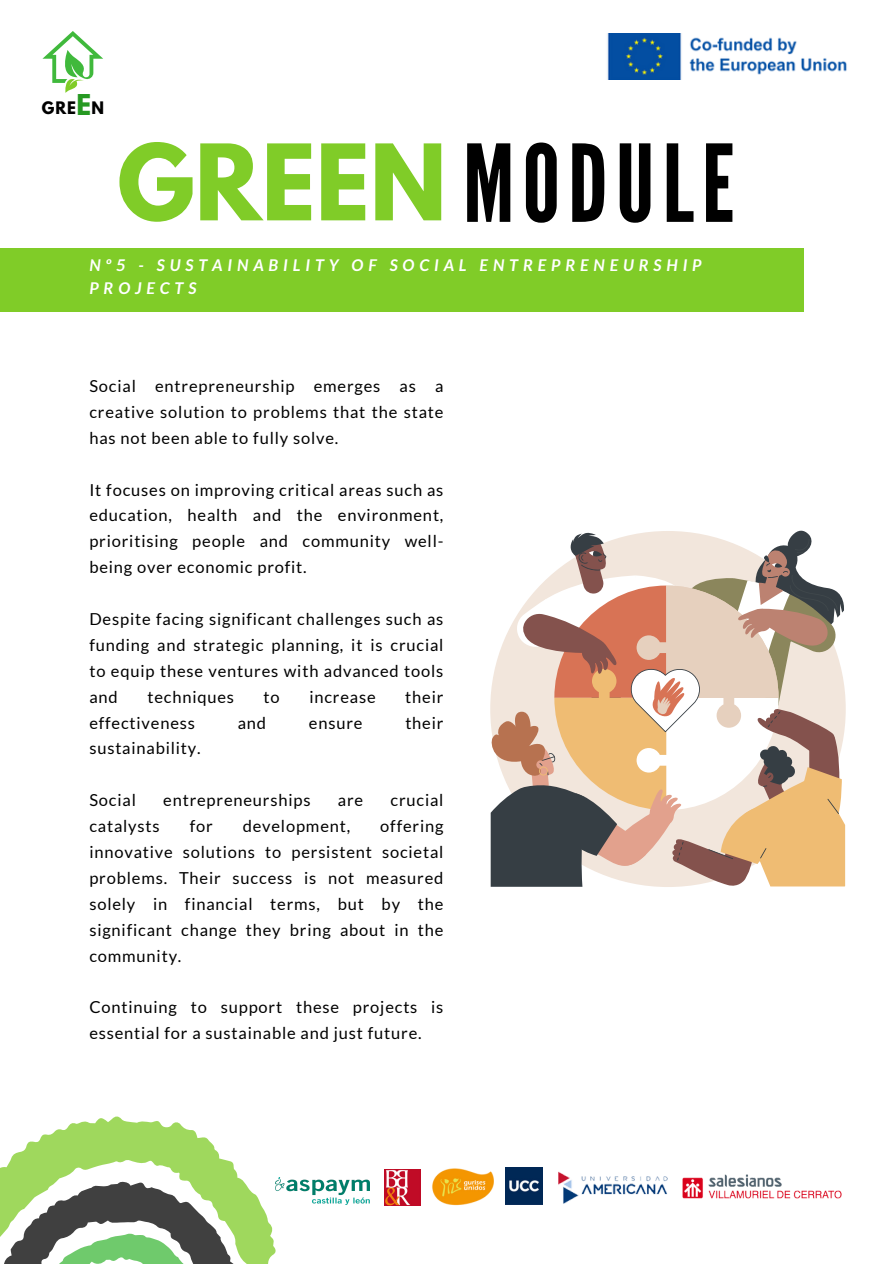
<style>
.page{position:relative;width:894px;height:1264px;background:#fff}
.page>*{position:absolute;margin:0;border:0;box-sizing:border-box;transform-origin:0 0}
.t1{font:106.8px "League Gothic";letter-spacing:.075em;color:#000}
.t2{font:700 93.3px "League Spartan";color:#80cc28}
.t3{font:700 25.35px "League Spartan";color:#269922}
.t4{font:16.5px/25.8px "Lato";letter-spacing:.05em;color:#000;text-align:justify}
.t5{font:italic 700 16.2px/22.5px "Lato";letter-spacing:.3em;color:#fff}
.t6{font:700 15.3px "League Spartan";color:#000}
</style>
<div class="page">
<svg style="left:42px;top:31px;width:61px;height:62px"></svg>
<img style="left:607px;top:34px;width:240px;height:46px">
<svg style="left:0;top:1116px;width:276px;height:147px"></svg>
<img style="left:384px;top:1169px;width:36px;height:36px">
<img style="left:432px;top:1168px;width:62px;height:38px">
<img style="left:505px;top:1167px;width:37px;height:37px">
<img style="left:558px;top:1171px;width:110px;height:33px">
<img style="left:682px;top:1174px;width:160px;height:25px">
<img style="left:275px;top:1177px;width:94px;height:27px">
<div style="left:0;top:248px;width:803px;height:63px;background:#80cc28"></div>
<svg style="left:490px;top:530px;width:355px;height:356px"></svg>
<p class="t6" style="left:42px;top:100px;width:36px">GRE</p>
<p class="t3" style="left:76px;top:92px;width:16px">E</p>
<p class="t6" style="left:92px;top:100px;width:14px">N</p>
<p class="t2" style="left:117px;top:136px;width:331px">GREEN</p>
<p class="t1" style="left:463px;top:122px;width:273px">MODULE</p>
<p class="t5" style="left:89px;top:254px;width:613px">Nº5 - SUSTAINABILITY OF SOCIAL ENTREPRENEURSHIP<br>PROJECTS</p>
<p class="t4" style="left:89px;top:373px;width:355px">Social entrepreneurship emerges as a creative solution to problems that the state has not been able to fully solve.</p>
<p class="t4" style="left:89px;top:476px;width:355px">It focuses on improving critical areas such as education, health and the environment, prioritising people and community well&shy;being over economic profit.</p>
<p class="t4" style="left:89px;top:605px;width:355px">Despite facing significant challenges such as funding and strategic planning, it is crucial to equip these ventures with advanced tools and</p>
<p class="t4" style="left:147px;top:683px;width:88px">techniques</p>
<p class="t4" style="left:263px;top:683px;width:18px">to</p>
<p class="t4" style="left:309px;top:683px;width:68px">increase</p>
<p class="t4" style="left:405px;top:683px;width:40px">their</p>
<p class="t4" style="left:89px;top:709px;width:107px">effectiveness</p>
<p class="t4" style="left:238px;top:709px;width:30px">and</p>
<p class="t4" style="left:309px;top:709px;width:55px">ensure</p>
<p class="t4" style="left:405px;top:709px;width:40px">their</p>
<p class="t4" style="left:89px;top:735px;width:113px">sustainability.</p>
<p class="t4" style="left:89px;top:787px;width:48px">Social</p>
<p class="t4" style="left:163px;top:787px;width:149px">entrepreneurships</p>
<p class="t4" style="left:338px;top:787px;width:27px">are</p>
<p class="t4" style="left:390px;top:787px;width:54px">crucial</p>
<p class="t4" style="left:89px;top:812px;width:72px">catalysts</p>
<p class="t4" style="left:190px;top:812px;width:25px">for</p>
<p class="t4" style="left:243px;top:812px;width:109px">development,</p>
<p class="t4" style="left:89px;top:812px;width:355px;text-indent:291px">offering innovative solutions to persistent societal problems. Their success is not measured solely in financial terms, but by the significant change they bring about in the community.</p>
<p class="t4" style="left:89px;top:994px;width:355px">Continuing to support these projects is essential for a sustainable and just future.</p>
</div>
